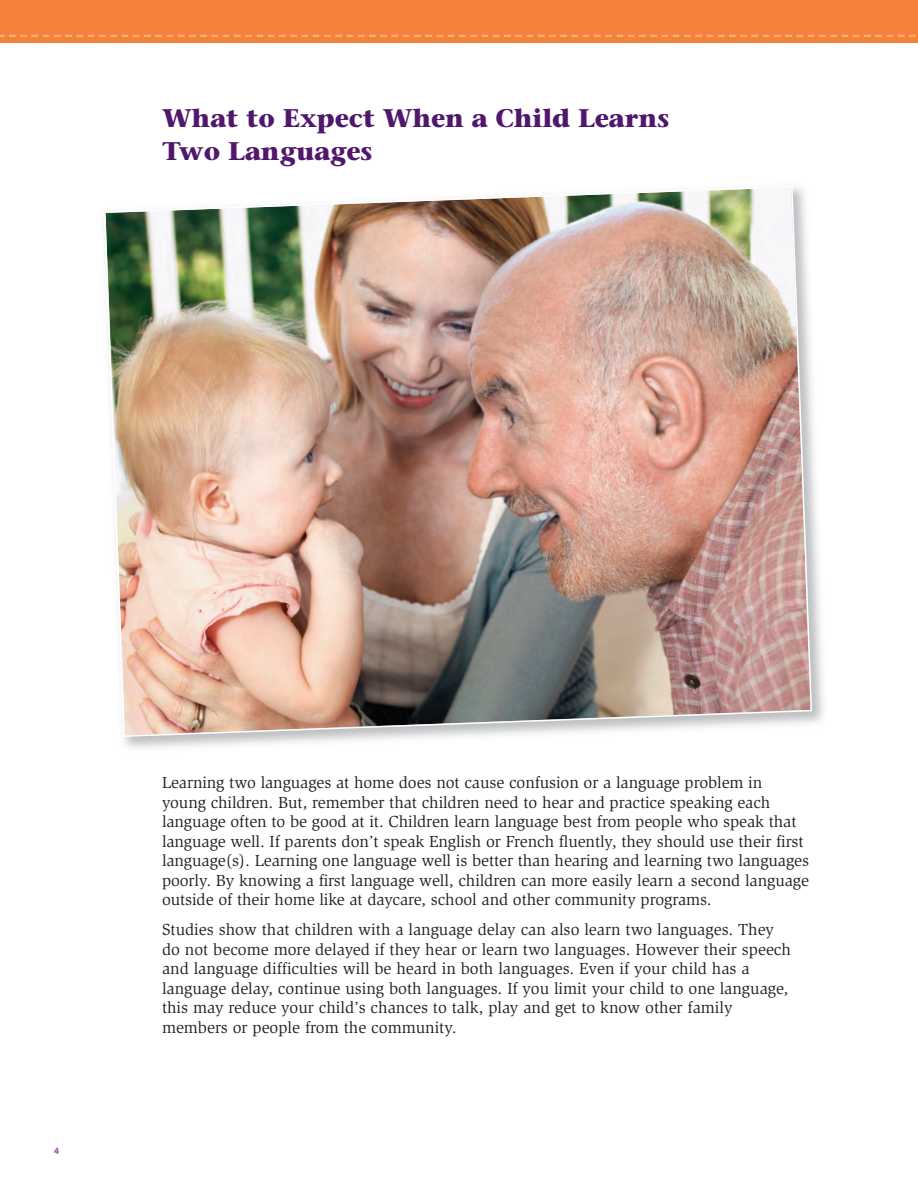
<style>
.page{position:relative;width:918px;height:1188px;background:#fff}
.page>*{position:absolute;margin:0;border:0;box-sizing:border-box;transform-origin:0 0}
.t1{font:700 25.5px/33px "Stone Serif";letter-spacing:-.005em;color:#50186c}
.t2{font:16.5px/19.5px "Slimbach";letter-spacing:-.005em;color:#231f20}
.t3{font:700 9px "Helvetica Neue";color:#90509f}
</style>
<div class="page">
<div style="left:0;top:0;width:918px;height:43px;background:#f4823b"></div>
<svg style="left:0;top:35px;width:916px;height:2px"></svg>
<img style="left:103px;top:185px;width:710px;height:553px">
<h2 class="t1" style="left:162px;top:104px;width:509px">What to Expect When a Child Learns<br>Two Languages</h2>
<p class="t3" style="left:54px;top:1145px;width:7px">4</p>
<p class="t2" style="left:162px;top:774px;width:649px">Learning two languages at home does not cause confusion or a language problem in young children. But, remember that children need to hear and practice speaking each language often to be good at it. Children learn language best from people who speak that language well. If parents don’t speak English or French fluently, they should use their first language(s). Learning one language well is better than hearing and learning two languages poorly. By knowing a first language well, children can more easily learn a second language outside of their home like at daycare, school and other community programs.</p>
<p class="t2" style="left:162px;top:921px;width:631px">Studies show that children with a language delay can also learn two languages. They do not become more delayed if they hear or learn two languages. However their speech and language difficulties will be heard in both languages. Even if your child has a language delay, continue using both languages. If you limit your child to one language, this may reduce your child’s chances to talk, play and get to know other family members or people from the community.</p>
</div>
